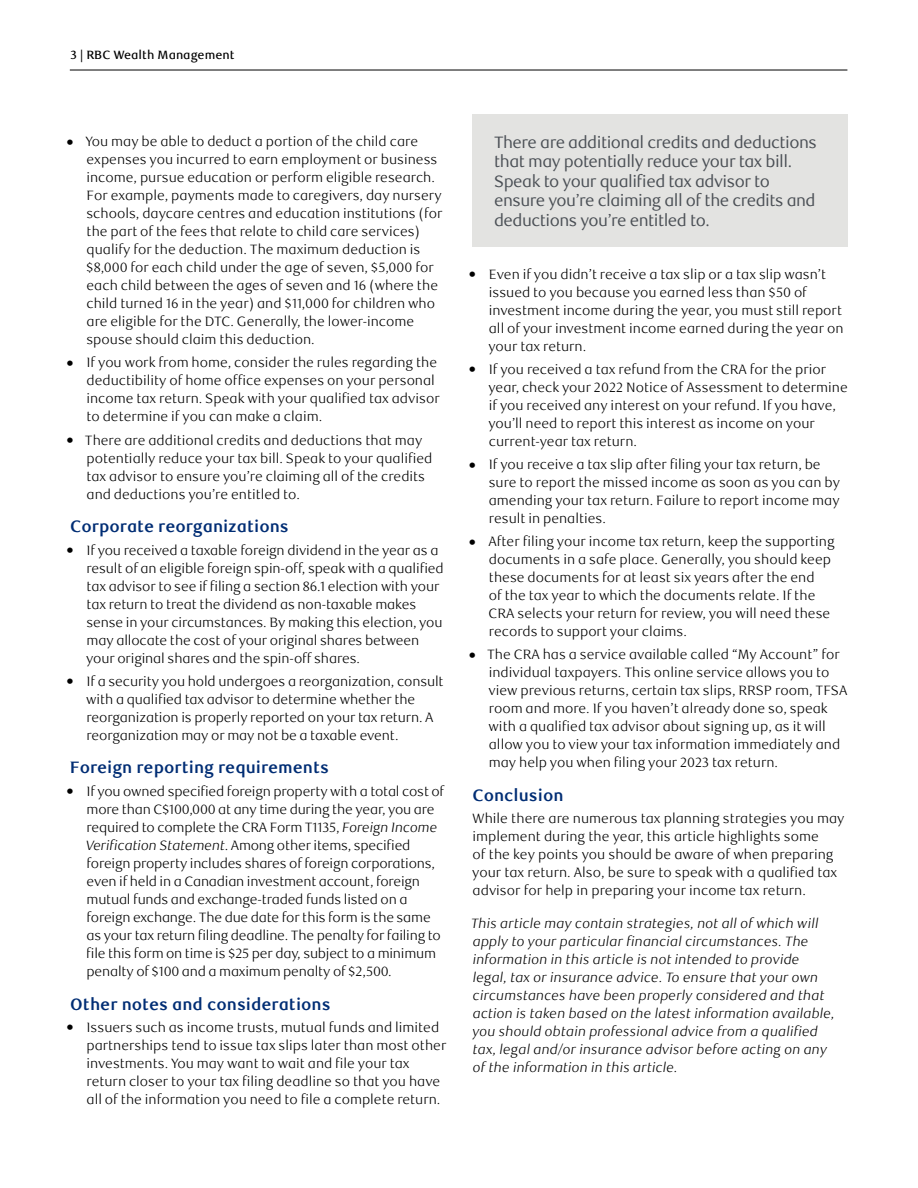
<style>
.page{position:relative;width:918px;height:1188px;background:#fff}
.page>*{position:absolute;margin:0;border:0;box-sizing:border-box;transform-origin:0 0}
.t1{font:16.5px/19.5px "RBC Text";letter-spacing:-.03em;color:#4a4f55}
._05_SUBHEAD_H2{font:700 16.5px "RBC Text";color:#002d74}
._04_BODY-COPY_P{font:300 13.5px/18px "RBC Text";color:#000}
._04_BODY-COPY_P-2{font:italic 300 13.5px/18px "RBC Text";color:#000}
.t2{font:500 12px "RBC Text";color:#000}
.s1{font-weight:400;font-size:24px}
.s2{font-style:italic}
</style>
<div class="page">
<hr style="left:70px;top:70px;width:777px;height:1px;background:#000">
<div style="left:473px;top:114px;width:375px;height:133px;background:#e3e3e1"></div>
<p class="t2" style="left:71px;top:47px;width:165px">3 | RBC Wealth Management</p>
<p class="_04_BODY-COPY_P" style="left:86px;top:133px;width:358px;text-indent:-20px"><span class="s1">•</span> You may be able to deduct a portion of the child care expenses you incurred to earn employment or business income, pursue education or perform eligible research.<br>For example, payments made to caregivers, day nursery schools, daycare centres and education institutions (for the part of the fees that relate to child care services) qualify for the deduction. The maximum deduction is $8,000 for each child under the age of seven, $5,000 for each child between the ages of seven and 16 (where the child turned 16 in the year) and $11,000 for children who are eligible for the DTC. Generally, the lower-income spouse should claim this deduction.</p>
<p class="_04_BODY-COPY_P" style="left:86px;top:354px;width:355px;text-indent:-21px"><span class="s1">•</span> If you work from home, consider the rules regarding the deductibility of home office expenses on your personal income tax return. Speak with your qualified tax advisor to determine if you can make a claim.</p>
<p class="_04_BODY-COPY_P" style="left:87px;top:431px;width:347px;text-indent:-21px"><span class="s1">•</span> There are additional credits and deductions that may potentially reduce your tax bill. Speak to your qualified tax advisor to ensure you’re claiming all of the credits and deductions you’re entitled to.</p>
<h2 class="_05_SUBHEAD_H2" style="left:70px;top:517px;width:220px">Corporate reorganizations</h2>
<p class="_04_BODY-COPY_P" style="left:86px;top:541px;width:359px;text-indent:-20px"><span class="s1">•</span> If you received a taxable foreign dividend in the year as a result of an eligible foreign spin-off, speak with a qualified tax advisor to see if filing a section 86.1 election with your tax return to treat the dividend as non-taxable makes sense in your circumstances. By making this election, you may allocate the cost of your original shares between your original shares and the spin-off shares.</p>
<p class="_04_BODY-COPY_P" style="left:86px;top:672px;width:359px;text-indent:-20px"><span class="s1">•</span> If a security you hold undergoes a reorganization, consult with a qualified tax advisor to determine whether the reorganization is properly reported on your tax return. A reorganization may or may not be a taxable event.</p>
<h2 class="_05_SUBHEAD_H2" style="left:70px;top:758px;width:260px">Foreign reporting requirements</h2>
<p class="_04_BODY-COPY_P" style="left:86px;top:782px;width:360px;text-indent:-20px"><span class="s1">•</span> If you owned specified foreign property with a total cost of more than C$100,000 at any time during the year, you are required to complete the CRA Form T1135, <span class="s2">Foreign Income Verification Statement</span>. Among other items, specified foreign property includes shares of foreign corporations, even if held in a Canadian investment account, foreign mutual funds and exchange-traded funds listed on a foreign exchange. The due date for this form is the same as your tax return filing deadline. The penalty for failing to file this form on time is $25 per day, subject to a minimum penalty of $100 and a maximum penalty of $2,500.</p>
<h2 class="_05_SUBHEAD_H2" style="left:70px;top:994px;width:262px">Other notes and considerations</h2>
<p class="_04_BODY-COPY_P" style="left:86px;top:1019px;width:361px;text-indent:-21px"><span class="s1">•</span> Issuers such as income trusts, mutual funds and limited partnerships tend to issue tax slips later than most other investments. You may want to wait and file your tax return closer to your tax filing deadline so that you have all of the information you need to file a complete return.</p>
<p class="t1" style="left:494px;top:133px;width:324px">There are additional credits and deductions that may potentially reduce your tax bill.<br>Speak to your qualified tax advisor to ensure you’re claiming all of the credits and deductions you’re entitled to.</p>
<p class="_04_BODY-COPY_P" style="left:488px;top:266px;width:357px;text-indent:-20px"><span class="s1">•</span> Even if you didn’t receive a tax slip or a tax slip wasn’t issued to you because you earned less than $50 of investment income during the year, you must still report all of your investment income earned during the year on your tax return.</p>
<p class="_04_BODY-COPY_P" style="left:488px;top:361px;width:361px;text-indent:-20px"><span class="s1">•</span> If you received a tax refund from the CRA for the prior year, check your 2022 Notice of Assessment to determine if you received any interest on your refund. If you have, you’ll need to report this interest as income on your current-year tax return.</p>
<p class="_04_BODY-COPY_P" style="left:489px;top:456px;width:353px;text-indent:-20px"><span class="s1">•</span> If you receive a tax slip after filing your tax return, be sure to report the missed income as soon as you can by amending your tax return. Failure to report income may result in penalties.</p>
<p class="_04_BODY-COPY_P" style="left:489px;top:533px;width:348px;text-indent:-20px"><span class="s1">•</span> After filing your income tax return, keep the supporting documents in a safe place. Generally, you should keep these documents for at least six years after the end<br>of the tax year to which the documents relate. If the CRA selects your return for review, you will need these records to support your claims.</p>
<p class="_04_BODY-COPY_P" style="left:488px;top:646px;width:360px;text-indent:-20px"><span class="s1">•</span> The CRA has a service available called “My Account” for individual taxpayers. This online service allows you to view previous returns, certain tax slips, RRSP room, TFSA room and more. If you haven’t already done so, speak with a qualified tax advisor about signing up, as it will allow you to view your tax information immediately and may help you when filing your 2023 tax return.</p>
<h2 class="_05_SUBHEAD_H2" style="left:472px;top:786px;width:93px">Conclusion</h2>
<p class="_04_BODY-COPY_P" style="left:472px;top:810px;width:374px">While there are numerous tax planning strategies you may implement during the year, this article highlights some<br>of the key points you should be aware of when preparing your tax return. Also, be sure to speak with a qualified tax advisor for help in preparing your income tax return.</p>
<p class="_04_BODY-COPY_P-2" style="left:471px;top:914px;width:365px">This article may contain strategies, not all of which will apply to your particular financial circumstances. The information in this article is not intended to provide legal, tax or insurance advice. To ensure that your own circumstances have been properly considered and that action is taken based on the latest information available, you should obtain professional advice from a qualified tax, legal and/or insurance advisor before acting on any of the information in this article.</p>
</div>
